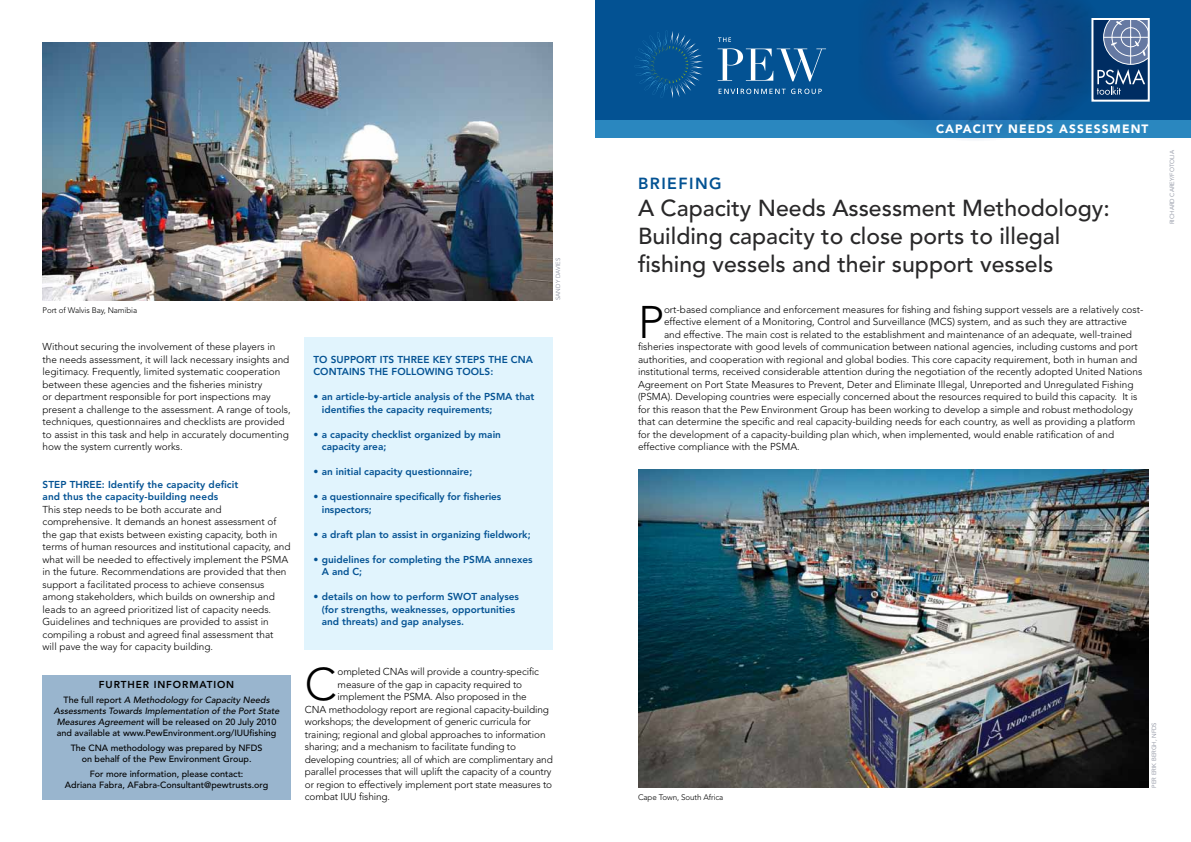
<style>
.page{position:relative;width:1191px;height:842px;background:#fff}
.page>*{position:absolute;margin:0;border:0;box-sizing:border-box;transform-origin:0 0}
.t1{font:300 45.3px "Avenir";color:#000}
.t2{font:500 23px/27.6px "Avenir";color:#292829}
.t3{font:800 16px "Avenir";letter-spacing:.09em;color:#035293}
.t4{font:900 12px "Avenir";letter-spacing:.09em;color:#fff}
.t5{font:300 10px/12.5px "Avenir";color:#000}
.t6{font:800 10px/12.5px "Avenir";color:#035293}
.t7{font:800 10px "Avenir";letter-spacing:.09em;color:#000}
.t8{font:italic 500 9px/11px "Avenir";color:#000;text-align:center}
.t9{font:500 9px/11px "Avenir";color:#000;text-align:center}
.t10{font:300 8px "Avenir";letter-spacing:-.01em;color:#000}
.t11{font:6px "Avenir";color:#8b909e}
.s1{font-style:normal}
</style>
<div class="page">
<div style="left:305px;top:338px;width:248px;height:312px;background:#e1f4fd"></div>
<img style="left:43px;top:43px;width:510px;height:257px">
<div style="left:43px;top:675px;width:248px;height:124px;background:#99b5ce"></div>
<div style="left:595px;top:0;width:596px;height:138px;background:#035293"></div>
<div style="left:595px;top:120px;width:596px;height:18px;background:#2a87bf"></div>
<img style="left:638px;top:470px;width:510px;height:318px">
<img style="left:870px;top:0;width:220px;height:140px">
<svg style="left:717px;top:48px;width:109px;height:33px"></svg>
<svg style="left:634px;top:30px;width:69px;height:68px"></svg>
<svg style="left:718px;top:89px;width:67px;height:5px"></svg>
<svg style="left:791px;top:89px;width:30px;height:5px"></svg>
<svg style="left:718px;top:37px;width:13px;height:5px"></svg>
<svg style="left:1090px;top:18px;width:60px;height:84px;background:#587499"></svg>
<p class="t10" style="left:43px;top:305px;width:96px">Port of Walvis Bay, Namibia</p>
<p class="t5" style="left:43px;top:340px;width:250px">Without securing the involvement of these players in the needs assessment, it will lack necessary insights and legitimacy. Frequently, limited systematic cooperation between these agencies and the fisheries ministry<br>or department responsible for port inspections may present a challenge to the assessment. A range of tools, techniques, questionnaires and checklists are provided to assist in this task and help in accurately documenting how the system currently works.</p>
<p class="t6" style="left:43px;top:478px;width:197px">Step three: Identify the capacity deficit and thus the capacity-building needs</p>
<p class="t5" style="left:43px;top:503px;width:250px">This step needs to be both accurate and comprehensive. It demands an honest assessment of the gap that exists between existing capacity, both in terms of human resources and institutional capacity, and what will be needed to effectively implement the PSMA in the future. Recommendations are provided that then support a facilitated process to achieve consensus among stakeholders, which builds on ownership and leads to an agreed prioritized list of capacity needs.<br>Guidelines and techniques are provided to assist in compiling a robust and agreed final assessment that<br>will pave the way for capacity building.</p>
<p class="t7" style="left:99px;top:679px;width:137px">further information</p>
<p class="t8" style="left:54px;top:695px;width:227px"><span class="s1">The full report</span> A Methodology for Capacity Needs Assessments Towards Implementation of the Port State Measures Agreement <span class="s1">will be released on 20 July 2010 and available at www.PewEnvironment.org/IUUfishing</span></p>
<p class="t9" style="left:71px;top:743px;width:193px">The CNA methodology was prepared by NFDS on behalf of the Pew Environment Group.</p>
<p class="t9" style="left:65px;top:769px;width:205px">For more information, please contact:<br>Adriana Fabra, AFabra-Consultant@pewtrusts.org</p>
<p class="t11" style="left:555px;top:300px;width:43px;rotate:-90deg">Sandy Davies</p>
<p class="t6" style="left:313px;top:353px;width:213px">To support its three key steps the CNA contains the following tools:</p>
<p class="t6" style="left:322px;top:390px;width:214px;text-indent:-8px">• an article-by-article analysis of the PSMA that identifies the capacity requirements;</p>
<p class="t6" style="left:322px;top:428px;width:181px;text-indent:-8px">• a capacity checklist organized by main capacity area;</p>
<p class="t6" style="left:313px;top:465px;width:160px">• an initial capacity questionnaire;</p>
<p class="t6" style="left:322px;top:490px;width:181px;text-indent:-8px">• a questionnaire specifically for fisheries inspectors;</p>
<p class="t6" style="left:313px;top:528px;width:219px">• a draft plan to assist in organizing fieldwork;</p>
<p class="t6" style="left:322px;top:553px;width:212px;text-indent:-8px">• guidelines for completing the PSMA annexes<br>A and C;</p>
<p class="t6" style="left:322px;top:590px;width:199px;text-indent:-8px">• details on how to perform SWOT analyses (for strengths, weaknesses, opportunities and threats) and gap analyses.</p>
<h1 class="t1" style="left:305px;top:658px;width:33px">C</h1>
<p class="t5" style="left:338px;top:665px;width:203px">ompleted CNAs will provide a country-specific</p>
<p class="t5" style="left:338px;top:678px;width:186px">measure of the gap in capacity required to</p>
<p class="t5" style="left:338px;top:690px;width:190px">implement the PSMA. Also proposed in the</p>
<p class="t5" style="left:305px;top:703px;width:246px">CNA methodology report are regional capacity-building</p>
<p class="t5" style="left:305px;top:715px;width:228px">workshops; the development of generic curricula for</p>
<p class="t5" style="left:305px;top:728px;width:242px">training; regional and global approaches to information</p>
<p class="t5" style="left:305px;top:740px;width:213px">sharing; and a mechanism to facilitate funding to</p>
<p class="t5" style="left:305px;top:753px;width:249px">developing countries; all of which are complimentary and</p>
<p class="t5" style="left:305px;top:765px;width:248px">parallel processes that will uplift the capacity of a country</p>
<p class="t5" style="left:305px;top:778px;width:249px">or region to effectively implement port state measures to</p>
<p class="t5" style="left:305px;top:790px;width:87px">combat IUU fishing.</p>
<p class="t4" style="left:936px;top:122px;width:214px">CAPACITY NEEDS ASSESSMENT</p>
<h3 class="t3" style="left:638px;top:174px;width:85px">briefing</h3>
<h2 class="t2" style="left:638px;top:195px;width:473px">A Capacity Needs Assessment Methodology:<br>Building capacity to close ports to illegal fishing vessels and their support vessels</h2>
<h1 class="t1" style="left:638px;top:295px;width:28px">P</h1>
<p class="t5" style="left:664px;top:303px;width:481px">ort-based compliance and enforcement measures for fishing and fishing support vessels are a relatively cost-</p>
<p class="t5" style="left:664px;top:315px;width:464px">effective element of a Monitoring, Control and Surveillance (MCS) system, and as such they are attractive</p>
<p class="t5" style="left:664px;top:328px;width:469px">and effective. The main cost is related to the establishment and maintenance of an adequate, well-trained</p>
<p class="t5" style="left:638px;top:340px;width:501px">fisheries inspectorate with good levels of communication between national agencies, including customs and port</p>
<p class="t5" style="left:638px;top:353px;width:501px">authorities, and cooperation with regional and global bodies. This core capacity requirement, both in human and</p>
<p class="t5" style="left:638px;top:365px;width:506px">institutional terms, received considerable attention during the negotiation of the recently adopted United Nations</p>
<p class="t5" style="left:638px;top:378px;width:497px">Agreement on Port State Measures to Prevent, Deter and Eliminate Illegal, Unreported and Unregulated Fishing</p>
<p class="t5" style="left:638px;top:390px;width:501px">(PSMA). Developing countries were especially concerned about the resources required to build this capacity. It is</p>
<p class="t5" style="left:638px;top:403px;width:496px">for this reason that the Pew Environment Group has been working to develop a simple and robust methodology</p>
<p class="t5" style="left:638px;top:415px;width:499px">that can determine the specific and real capacity-building needs for each country, as well as providing a platform</p>
<p class="t5" style="left:638px;top:428px;width:477px">for the development of a capacity-building plan which, when implemented, would enable ratification of and</p>
<p class="t5" style="left:638px;top:440px;width:163px">effective compliance with the PSMA.</p>
<p class="t11" style="left:1168px;top:224px;width:76px;rotate:-90deg">Richard Carey/Fotolia</p>
<p class="t10" style="left:638px;top:793px;width:87px">Cape Town, South Africa</p>
<p class="t11" style="left:1150px;top:788px;width:67px;rotate:-90deg">Per Erik Bergh, N FDS</p>
</div>
